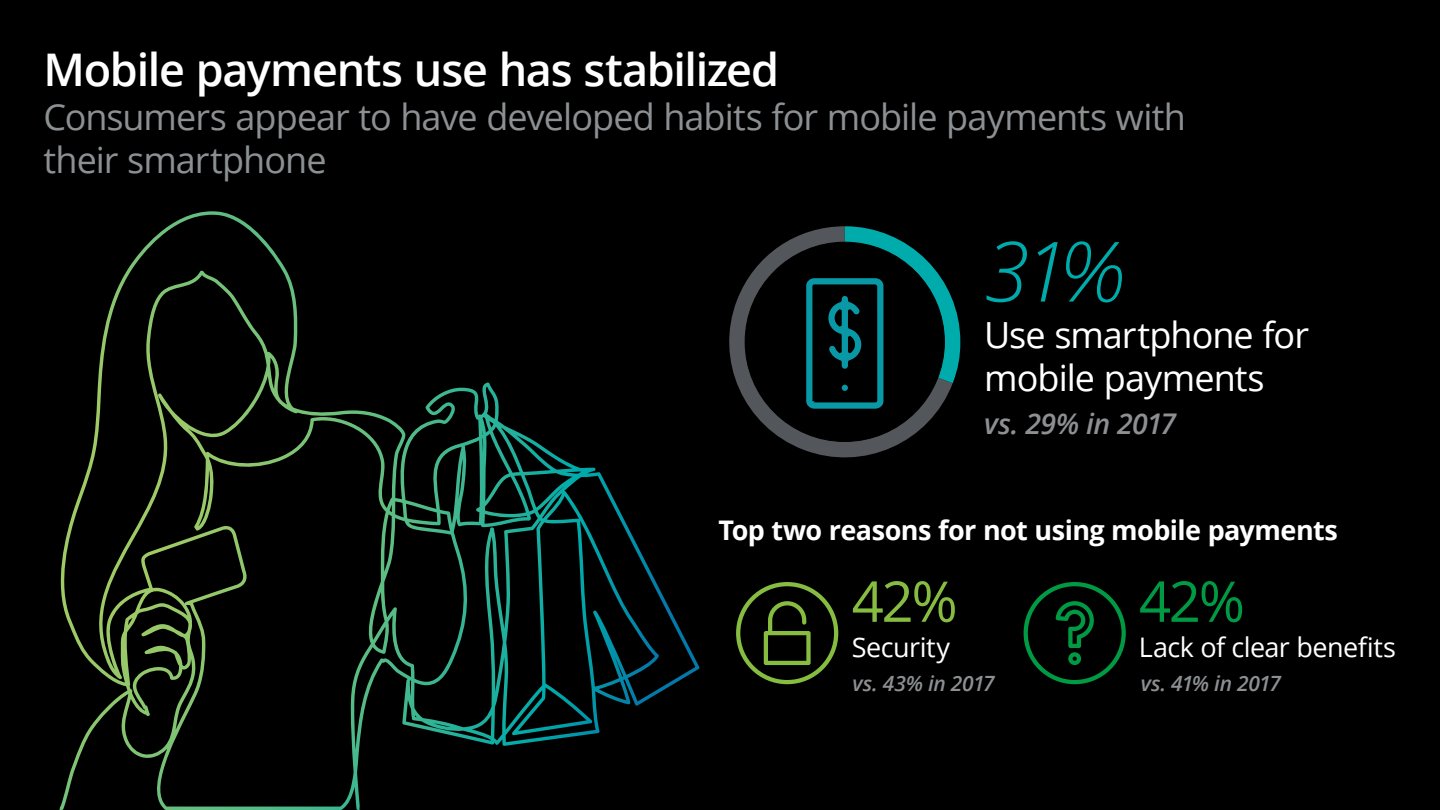
<style>
.page{position:relative;width:1440px;height:810px;background:#000}
.page>*{position:absolute;margin:0;border:0;box-sizing:border-box;transform-origin:0 0}
.t1{font:italic 300 83.25px "Open Sans";color:#00abab}
.t2{font:56.25px "Open Sans";color:#86bd40}
.t3{font:56.25px "Open Sans";color:#009a44}
.t4{font:600 45px "Open Sans";letter-spacing:-.03em;color:#fff}
.t5{font:36px/43.2px "Open Sans";letter-spacing:-.025em;color:#8c9093}
.t6{font:36px/43.2px "Open Sans";letter-spacing:-.025em;color:#fff}
.t7{font:italic 600 28.5px "Open Sans";letter-spacing:-.02em;color:#8c9093}
.t8{font:700 27px "Open Sans";letter-spacing:-.02em;color:#fff}
.t9{font:27px "Open Sans";letter-spacing:-.02em;color:#fff}
.t10{font:italic 600 21px "Open Sans";letter-spacing:-.015em;color:#8c9093}
</style>
<div class="page">
<svg style="left:59px;top:266px;width:641px;height:544px"></svg>
<svg style="left:736px;top:582px;width:66px;height:102px"></svg>
<svg style="left:1024px;top:582px;width:102px;height:102px"></svg>
<svg style="left:729px;top:234px;width:209px;height:216px"></svg>
<div style="left:745px;top:242px;width:199px;height:199px;background:#000;border-radius:50%"></div>
<svg style="left:802px;top:233px;width:85px;height:449px"></svg>
<svg style="left:805px;top:226px;width:155px;height:184px"></svg>
<p class="t4" style="left:44px;top:39px;width:737px">Mobile payments use has stabilized</p>
<p class="t5" style="left:44px;top:94px;width:1144px">Consumers appear to have developed habits for mobile payments with their smartphone</p>
<h1 class="t1" style="left:984px;top:214px;width:141px">31%</h1>
<p class="t6" style="left:984px;top:312px;width:326px">Use smartphone for mobile payments</p>
<p class="t7" style="left:984px;top:404px;width:193px">vs. 29% in 2017</p>
<p class="t8" style="left:718px;top:511px;width:621px">Top two reasons for not using mobile payments</p>
<h2 class="t2" style="left:852px;top:563px;width:108px">42%</h2>
<h2 class="t3" style="left:1139px;top:563px;width:108px">42%</h2>
<p class="t9" style="left:852px;top:629px;width:100px">Security</p>
<p class="t10" style="left:852px;top:669px;width:144px">vs. 43% in 2017</p>
<p class="t10" style="left:1141px;top:669px;width:142px">vs. 41% in 2017</p>
<p class="t9" style="left:1139px;top:629px;width:259px">Lack of clear benefits</p>
</div>
